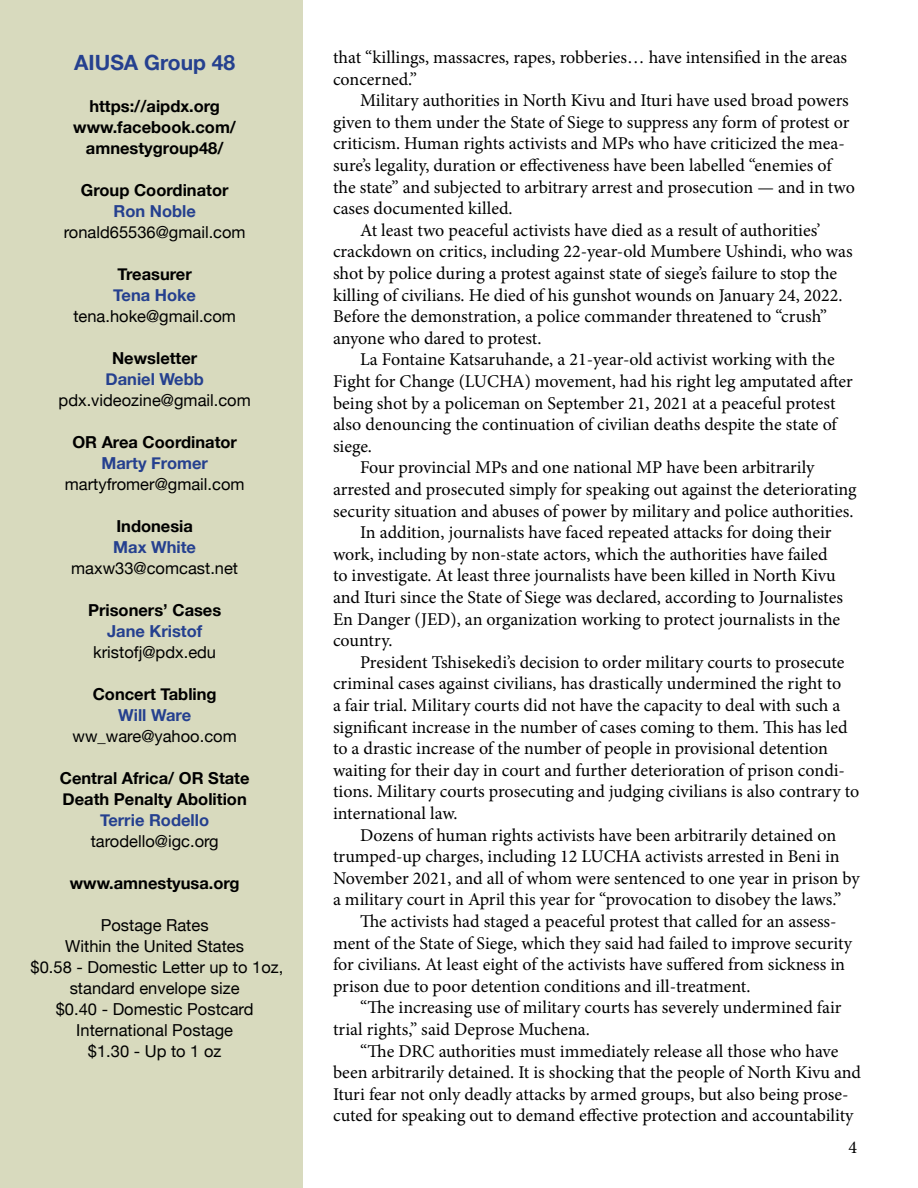
<style>
.page{position:relative;width:918px;height:1188px;background:#fff}
.page>*{position:absolute;margin:0;border:0;box-sizing:border-box;transform-origin:0 0}
.t1{font:700 21px "Helvetica Neue";color:#25408f}
.t2{font:18px/21.6px "Minion Pro";color:#000}
.t3{font:16.5px/21px "Helvetica Neue";color:#000;text-align:center}
.t4{font:700 16.5px/21px "Helvetica Neue";color:#000;text-align:center}
.t5{font:700 16.5px "Helvetica Neue";color:#25408f}
</style>
<div class="page">
<div style="left:0;top:0;width:303px;height:1188px;background:#d8dabe"></div>
<p class="t1" style="left:74px;top:46px;width:163px">AIUSA Group 48</p>
<p class="t4" style="left:73px;top:96px;width:164px">https://aipdx.org www.facebook.com/ amnestygroup48/</p>
<p class="t4" style="left:81px;top:180px;width:149px">Group Coordinator</p>
<p class="t5" style="left:113px;top:199px;width:84px">Ron Noble</p>
<p class="t3" style="left:64px;top:223px;width:183px">ronald65536@gmail.com</p>
<p class="t4" style="left:118px;top:264px;width:76px">Treasurer</p>
<p class="t5" style="left:113px;top:283px;width:84px">Tena Hoke</p>
<p class="t3" style="left:73px;top:307px;width:164px">tena.hoke@gmail.com</p>
<p class="t4" style="left:112px;top:348px;width:87px">Newsletter</p>
<p class="t5" style="left:106px;top:367px;width:100px">Daniel Webb</p>
<p class="t3" style="left:59px;top:391px;width:194px">pdx.videozine@gmail.com</p>
<p class="t4" style="left:72px;top:432px;width:166px">OR Area Coordinator</p>
<p class="t5" style="left:101px;top:451px;width:108px">Marty Fromer</p>
<p class="t3" style="left:65px;top:475px;width:181px">martyfromer@gmail.com</p>
<p class="t4" style="left:116px;top:516px;width:78px">Indonesia</p>
<p class="t5" style="left:113px;top:535px;width:84px">Max White</p>
<p class="t3" style="left:71px;top:559px;width:168px">maxw33@comcast.net</p>
<p class="t4" style="left:88px;top:600px;width:135px">Prisoners’ Cases</p>
<p class="t5" style="left:107px;top:619px;width:97px">Jane Kristof</p>
<p class="t3" style="left:93px;top:643px;width:124px">kristofj@pdx.edu</p>
<p class="t4" style="left:93px;top:684px;width:126px">Concert Tabling</p>
<p class="t5" style="left:118px;top:703px;width:74px">Will Ware</p>
<p class="t3" style="left:73px;top:727px;width:166px">ww_ware@yahoo.com</p>
<p class="t4" style="left:60px;top:768px;width:191px;text-align:left">Central Africa/ OR State<br>Death Penalty Abolition</p>
<p class="t5" style="left:100px;top:808px;width:111px">Terrie Rodello</p>
<p class="t3" style="left:91px;top:832px;width:129px">tarodello@igc.org</p>
<p class="t4" style="left:70px;top:873px;width:171px">www.amnestyusa.org</p>
<p class="t3" style="left:31px;top:916px;width:254px">Postage Rates<br>Within the United States<br>$0.58 - Domestic Letter up to 1oz, standard envelope size<br>$0.40 - Domestic Postcard<br>International Postage<br>$1.30 - Up to 1 oz</p>
<p class="t2" style="left:333px;top:46px;width:516px">that “killings, massacres, rapes, robberies… have intensified in the areas concerned.”</p>
<p class="t2" style="left:360px;top:90px;width:490px">Military authorities in North Kivu and Ituri have used broad powers</p>
<p class="t2" style="left:333px;top:111px;width:518px">given to them under the State of Siege to suppress any form of protest or</p>
<p class="t2" style="left:333px;top:133px;width:513px">criticism. Human rights activists and MPs who have criticized the mea-</p>
<p class="t2" style="left:333px;top:154px;width:500px">sure’s legality, duration or effectiveness have been labelled “enemies of</p>
<p class="t2" style="left:333px;top:176px;width:523px">the state” and subjected to arbitrary arrest and prosecution — and in two</p>
<p class="t2" style="left:333px;top:198px;width:181px">cases documented killed.</p>
<p class="t2" style="left:360px;top:219px;width:462px">At least two peaceful activists have died as a result of authorities’</p>
<p class="t2" style="left:333px;top:241px;width:521px">crackdown on critics, including 22-year-old Mumbere Ushindi, who was</p>
<p class="t2" style="left:333px;top:262px;width:506px">shot by police during a protest against state of siege’s failure to stop the</p>
<p class="t2" style="left:333px;top:284px;width:511px">killing of civilians. He died of his gunshot wounds on January 24, 2022.</p>
<p class="t2" style="left:333px;top:306px;width:496px">Before the demonstration, a police commander threatened to “crush”</p>
<p class="t2" style="left:333px;top:327px;width:210px">anyone who dared to protest.</p>
<p class="t2" style="left:360px;top:349px;width:476px">La Fontaine Katsaruhande, a 21-year-old activist working with the</p>
<p class="t2" style="left:333px;top:370px;width:521px">Fight for Change (LUCHA) movement, had his right leg amputated after</p>
<p class="t2" style="left:333px;top:392px;width:504px">being shot by a policeman on September 21, 2021 at a peaceful protest</p>
<p class="t2" style="left:333px;top:414px;width:505px">also denouncing the continuation of civilian deaths despite the state of</p>
<p class="t2" style="left:333px;top:435px;width:41px">siege.</p>
<p class="t2" style="left:360px;top:457px;width:456px">Four provincial MPs and one national MP have been arbitrarily</p>
<p class="t2" style="left:333px;top:478px;width:525px">arrested and prosecuted simply for speaking out against the deteriorating</p>
<p class="t2" style="left:333px;top:500px;width:522px">security situation and abuses of power by military and police authorities.</p>
<p class="t2" style="left:360px;top:522px;width:473px">In addition, journalists have faced repeated attacks for doing their</p>
<p class="t2" style="left:333px;top:543px;width:496px">work, including by non-state actors, which the authorities have failed</p>
<p class="t2" style="left:333px;top:565px;width:504px">to investigate. At least three journalists have been killed in North Kivu</p>
<p class="t2" style="left:333px;top:586px;width:511px">and Ituri since the State of Siege was declared, according to Journalistes</p>
<p class="t2" style="left:333px;top:608px;width:509px">En Danger (JED), an organization working to protect journalists in the</p>
<p class="t2" style="left:333px;top:630px;width:61px">country.</p>
<p class="t2" style="left:360px;top:651px;width:486px">President Tshisekedi’s decision to order military courts to prosecute</p>
<p class="t2" style="left:333px;top:673px;width:510px">criminal cases against civilians, has drastically undermined the right to</p>
<p class="t2" style="left:333px;top:694px;width:509px">a fair trial. Military courts did not have the capacity to deal with such a</p>
<p class="t2" style="left:333px;top:716px;width:516px">significant increase in the number of cases coming to them. This has led</p>
<p class="t2" style="left:333px;top:738px;width:497px">to a drastic increase of the number of people in provisional detention</p>
<p class="t2" style="left:333px;top:759px;width:514px">waiting for their day in court and further deterioration of prison condi-</p>
<p class="t2" style="left:333px;top:781px;width:528px">tions. Military courts prosecuting and judging civilians is also contrary to</p>
<p class="t2" style="left:333px;top:802px;width:126px">international law.</p>
<p class="t2" style="left:360px;top:824px;width:478px">Dozens of human rights activists have been arbitrarily detained on</p>
<p class="t2" style="left:333px;top:846px;width:508px">trumped-up charges, including 12 LUCHA activists arrested in Beni in</p>
<p class="t2" style="left:333px;top:867px;width:528px">November 2021, and all of whom were sentenced to one year in prison by</p>
<p class="t2" style="left:333px;top:889px;width:510px">a military court in April this year for “provocation to disobey the laws.”</p>
<p class="t2" style="left:360px;top:910px;width:478px">The activists had staged a peaceful protest that called for an assess-</p>
<p class="t2" style="left:333px;top:932px;width:520px">ment of the State of Siege, which they said had failed to improve security</p>
<p class="t2" style="left:333px;top:954px;width:514px">for civilians. At least eight of the activists have suffered from sickness in</p>
<p class="t2" style="left:333px;top:975px;width:419px">prison due to poor detention conditions and ill-treatment.</p>
<p class="t2" style="left:360px;top:997px;width:483px">“The increasing use of military courts has severely undermined fair</p>
<p class="t2" style="left:333px;top:1018px;width:258px">trial rights,” said Deprose Muchena.</p>
<p class="t2" style="left:360px;top:1040px;width:480px">“The DRC authorities must immediately release all those who have</p>
<p class="t2" style="left:333px;top:1062px;width:530px">been arbitrarily detained. It is shocking that the people of North Kivu and</p>
<p class="t2" style="left:333px;top:1083px;width:517px">Ituri fear not only deadly attacks by armed groups, but also being prose-</p>
<p class="t2" style="left:333px;top:1105px;width:522px">cuted for speaking out to demand effective protection and accountability</p>
<p class="t2" style="left:849px;top:1137px;width:10px">4</p>
</div>
